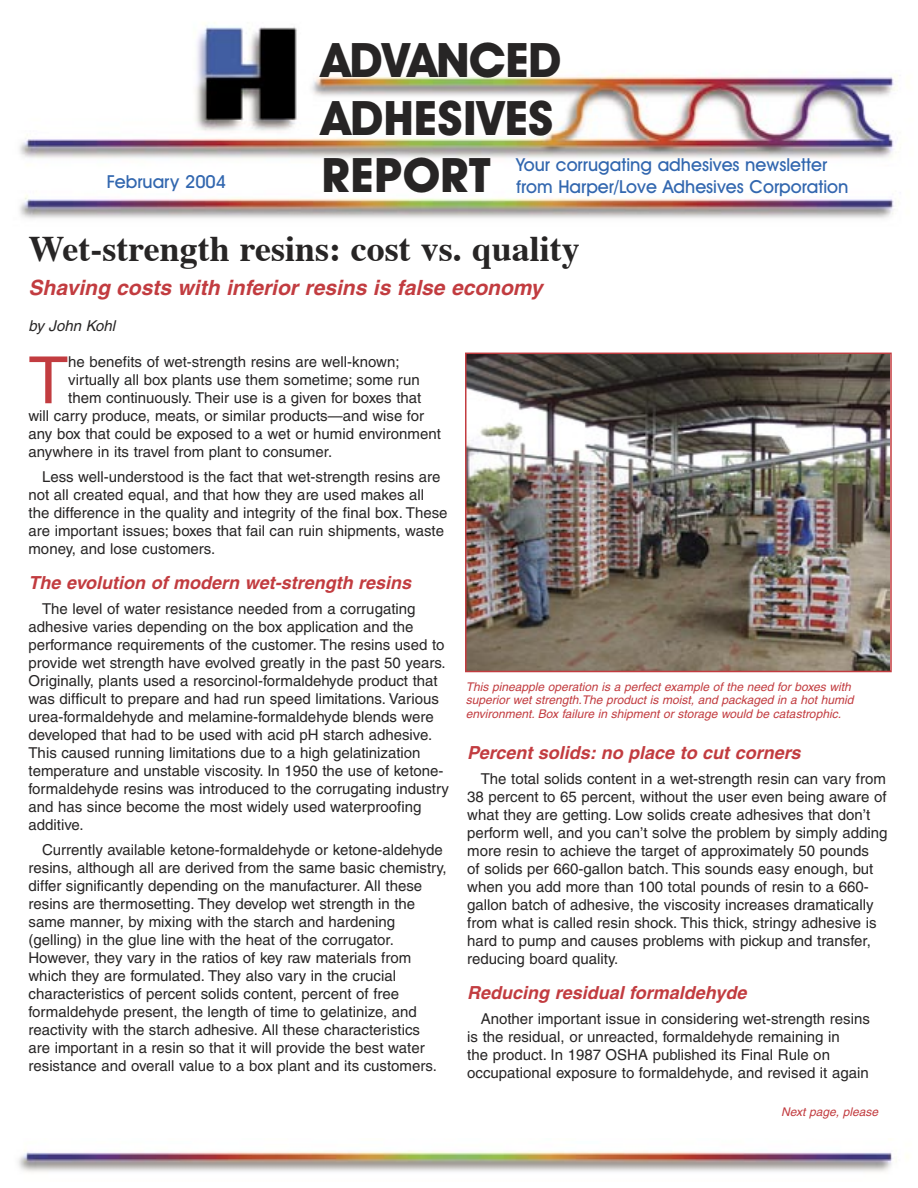
<style>
.page{position:relative;width:918px;height:1188px;background:#fff}
.page>*{position:absolute;margin:0;border:0;box-sizing:border-box;transform-origin:0 0}
.First_paragraph{font:65.1px "Helvetica";color:#c23c40}
.t1{font:700 47.7px "Avant Garde IT Cby BT";color:#272525}
.t2{font:700 36px "Times";color:#272525}
.subhead{font:italic 700 21px "Helvetica";color:#c23c40}
.t3{font:italic 700 18px "Helvetica";color:#c23c40}
.t4{font:500 18px/21.6px "Avant Garde IT Cby BT";color:#3267af}
.First_paragraph-2{font:15px/18px "Helvetica";color:#272525}
.t5{font:italic 15px "Helvetica";color:#272525}
.t6{font:italic 12px/13.5px "Helvetica";color:#c23c40}
</style>
<div class="page">
<img style="left:19px;top:22px;width:880px;height:197px">
<img style="left:18px;top:1151px;width:890px;height:21px">
<img style="left:468px;top:356px;width:421px;height:313px">
<div style="left:465px;top:353px;width:427px;height:319px;border:2px solid #c23c40"></div>
<p class="t4" style="left:107px;top:170px;width:121px">February 2004</p>
<p class="t1" style="left:321px;top:32px;width:242px">ADVANCED</p>
<p class="t1" style="left:321px;top:89px;width:234px">ADHESIVES</p>
<p class="t1" style="left:321px;top:146px;width:170px">REPORT</p>
<p class="t4" style="left:516px;top:154px;width:334px">Your corrugating adhesives newsletter from Harper/Love Adhesives Corporation</p>
<p class="t2" style="left:28px;top:225px;width:553px">Wet-strength resins: cost vs. quality</p>
<p class="subhead" style="left:28px;top:275px;width:516px">Shaving costs with inferior resins is false economy</p>
<p class="t5" style="left:28px;top:317px;width:88px">by John Kohl</p>
<p class="First_paragraph" style="left:28px;top:343px;width:41px">T</p>
<p class="First_paragraph-2" style="left:68px;top:353px;width:333px">he benefits of wet-strength resins are well-known;</p>
<p class="First_paragraph-2" style="left:68px;top:371px;width:353px">virtually all box plants use them sometime; some run</p>
<p class="First_paragraph-2" style="left:68px;top:389px;width:355px">them continuously. Their use is a given for boxes that</p>
<p class="First_paragraph-2" style="left:28px;top:407px;width:397px">will carry produce, meats, or similar products—and wise for</p>
<p class="First_paragraph-2" style="left:28px;top:425px;width:414px">any box that could be exposed to a wet or humid environment</p>
<p class="First_paragraph-2" style="left:28px;top:443px;width:305px">anywhere in its travel from plant to consumer.</p>
<p class="First_paragraph-2" style="left:28px;top:468px;width:421px;text-indent:14px">Less well-understood is the fact that wet-strength resins are not all created equal, and that how they are used makes all the difference in the quality and integrity of the final box. These are important issues; boxes that fail can ruin shipments, waste money, and lose customers.</p>
<p class="t3" style="left:28px;top:572px;width:384px">The evolution of modern wet-strength resins</p>
<p class="First_paragraph-2" style="left:28px;top:600px;width:422px;text-indent:14px">The level of water resistance needed from a corrugating adhesive varies depending on the box application and the performance requirements of the customer. The resins used to provide wet strength have evolved greatly in the past 50 years.<br>Originally, plants used a resorcinol-formaldehyde product that was difficult to prepare and had run speed limitations. Various urea-formaldehyde and melamine-formaldehyde blends were developed that had to be used with acid pH starch adhesive.<br>This caused running limitations due to a high gelatinization temperature and unstable viscosity. In 1950 the use of ketone&shy;formaldehyde resins was introduced to the corrugating industry and has since become the most widely used waterproofing additive.</p>
<p class="First_paragraph-2" style="left:28px;top:840px;width:420px;text-indent:14px">Currently available ketone-formaldehyde or ketone-aldehyde resins, although all are derived from the same basic chemistry, differ significantly depending on the manufacturer. All these resins are thermosetting. They develop wet strength in the same manner, by mixing with the starch and hardening (gelling) in the glue line with the heat of the corrugator.<br>However, they vary in the ratios of key raw materials from which they are formulated. They also vary in the crucial characteristics of percent solids content, percent of free formaldehyde present, the length of time to gelatinize, and reactivity with the starch adhesive. All these characteristics<br>are important in a resin so that it will provide the best water resistance and overall value to a box plant and its customers.</p>
<p class="t6" style="left:466px;top:680px;width:389px">This pineapple operation is a perfect example of the need for boxes with superior wet strength.The product is moist, and packaged in a hot humid environment. Box failure in shipment or storage would be catastrophic.</p>
<p class="t3" style="left:467px;top:742px;width:335px">Percent solids: no place to cut corners</p>
<p class="First_paragraph-2" style="left:467px;top:770px;width:422px;text-indent:14px">The total solids content in a wet-strength resin can vary from 38 percent to 65 percent, without the user even being aware of what they are getting. Low solids create adhesives that don’t perform well, and you can’t solve the problem by simply adding more resin to achieve the target of approximately 50 pounds<br>of solids per 660-gallon batch. This sounds easy enough, but when you add more than 100 total pounds of resin to a 660- gallon batch of adhesive, the viscosity increases dramatically from what is called resin shock. This thick, stringy adhesive is hard to pump and causes problems with pickup and transfer, reducing board quality.</p>
<p class="t3" style="left:467px;top:982px;width:281px">Reducing residual formaldehyde</p>
<p class="First_paragraph-2" style="left:467px;top:1010px;width:404px;text-indent:14px">Another important issue in considering wet-strength resins is the residual, or unreacted, formaldehyde remaining in<br>the product. In 1987 OSHA published its Final Rule on occupational exposure to formaldehyde, and revised it again</p>
<p class="t6" style="left:781px;top:1105px;width:98px">Next page, please</p>
</div>
